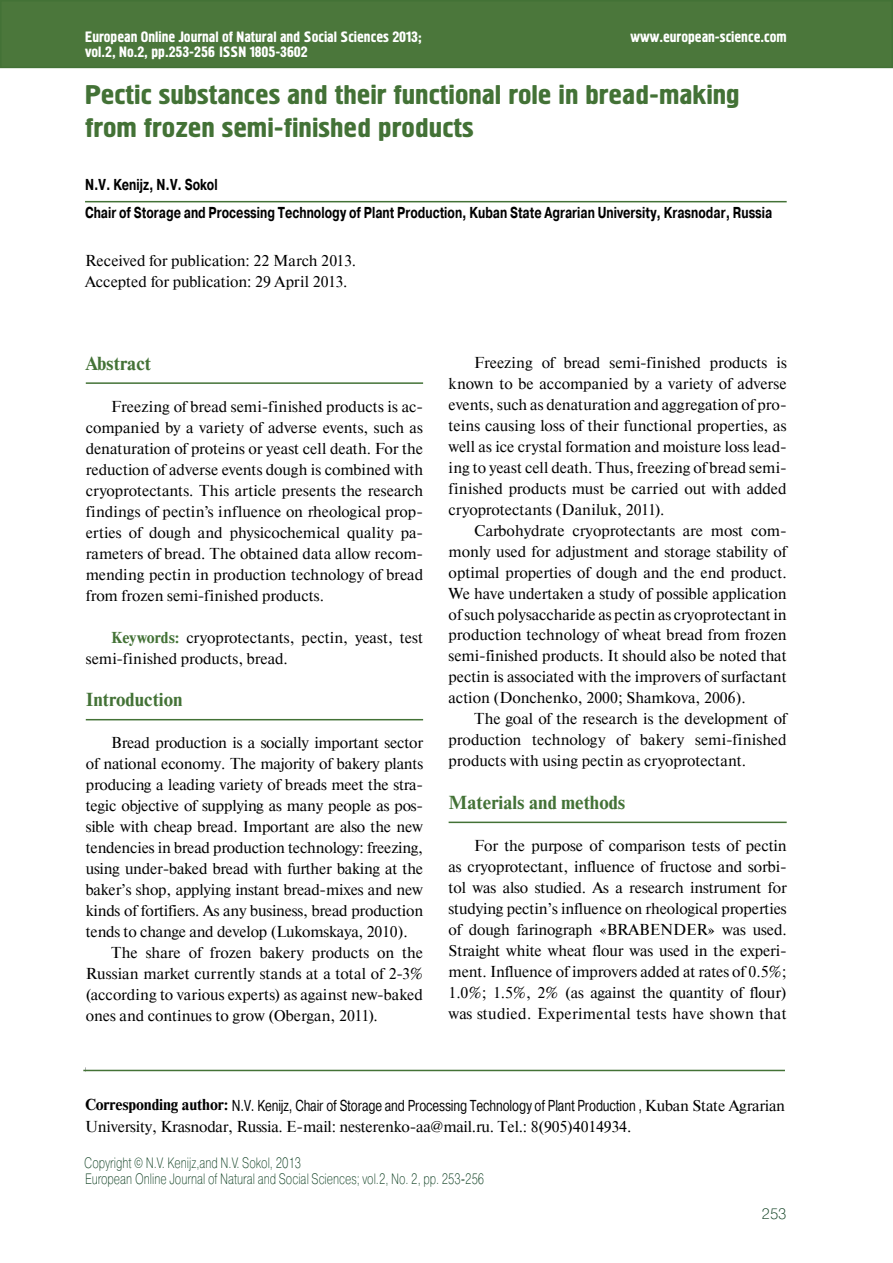
<style>
.page{position:relative;width:893px;height:1263px;background:#fff}
.page>*{position:absolute;margin:0;border:0;box-sizing:border-box;transform-origin:0 0}
.t1{font:27px/32.4px "Hermes C";color:#437236;scale:1.11 1}
.t2{font:700 18.75px "Newton C";color:#437236}
.t3{font:15.75px/21px "Newton C";letter-spacing:-.01em;color:#000;text-align:justify}
.t4{font:700 15.75px/27.5px "Pragmatica C";color:#000;scale:.75 1}
.t5{font:15.75px "Pragmatica C";letter-spacing:-.01em;color:#000;scale:.75 1}
.t6{font:15.75px "Newton C";letter-spacing:.01em;color:#000}
.t7{font:15px/15.6px "Hermes C";color:#fff}
.t8{font:15px "Pragmatica Light C";color:#0d3e20;scale:.75 1}
.t9{font:15px "Pragmatica Light C";color:#0d3e20}
.s1{font-weight:700;color:#437236}
.s2{font-family:"Newton C";font-weight:700}
.s3{font-family:"Newton C"}
</style>
<div class="page">
<div style="left:1px;top:1px;width:891px;height:66px;background:#4b773b"></div>
<div style="left:0;top:0;width:893px;height:68px;border:2px solid #437236"></div>
<hr style="left:83px;top:1070px;width:702px;height:1px;background:#437236">
<hr style="left:85px;top:201px;width:702px;height:1px;background:#437236">
<hr style="left:86px;top:382px;width:337px;height:2px;background:#437236">
<hr style="left:86px;top:719px;width:337px;height:1px;background:#437236">
<hr style="left:449px;top:821px;width:338px;height:2px;background:#437236">
<p class="t7" style="left:85px;top:29px;width:338px">European Online Journal of Natural and Social Sciences 2013; vol.2, No.2, pp.253-256 ISSN 1805-3602</p>
<p class="t7" style="left:630px;top:30px;width:158px">www.european-science.com</p>
<h1 class="t1" style="left:85px;top:80px;width:591px">Pectic substances and their functional role in bread-making from frozen semi-finished products</h1>
<p class="t4" style="left:85px;top:171px;width:918px">N.V. Kenijz, N.V. Sokol<br>Chair of Storage and Processing Technology of Plant Production, Kuban State Agrarian University, Krasnodar, Russia</p>
<p class="t3" style="left:85px;top:250px;width:272px">Received for publication: 22 March 2013.<br>Accepted for publication: 29 April 2013.</p>
<p class="t2" style="left:86px;top:353px;width:67px">Abstract</p>
<p class="t3" style="left:86px;top:396px;width:339px;text-indent:26px">Freezing of bread semi-finished products is ac&shy;companied by a variety of adverse events, such as denaturation of proteins or yeast cell death. For the reduction of adverse events dough is combined with cryoprotectants. This article presents the research findings of pectin’s influence on rheological prop&shy;erties of dough and physicochemical quality pa&shy;rameters of bread. The obtained data allow recom&shy;mending pectin in production technology of bread from frozen semi-finished products.</p>
<p class="t3" style="left:86px;top:627px;width:339px;text-indent:26px"><span class="s1">Keywords:</span> cryoprotectants, pectin, yeast, test semi-finished products, bread.</p>
<p class="t2" style="left:86px;top:689px;width:98px">Introduction</p>
<p class="t3" style="left:111px;top:733px;width:313px">Bread production is a socially important sector</p>
<p class="t3" style="left:86px;top:754px;width:339px">of national economy. The majority of bakery plants</p>
<p class="t3" style="left:86px;top:775px;width:339px">producing a leading variety of breads meet the stra-</p>
<p class="t3" style="left:86px;top:796px;width:339px">tegic objective of supplying as many people as pos-</p>
<p class="t3" style="left:86px;top:817px;width:339px">sible with cheap bread. Important are also the new</p>
<p class="t3" style="left:86px;top:838px;width:339px">tendencies in bread production technology: freezing,</p>
<p class="t3" style="left:86px;top:858px;width:339px">using under-baked bread with further baking at the</p>
<p class="t3" style="left:86px;top:879px;width:339px">baker’s shop, applying instant bread-mixes and new</p>
<p class="t3" style="left:86px;top:900px;width:339px">kinds of fortifiers. As any business, bread production</p>
<p class="t3" style="left:86px;top:921px;width:323px">tends to change and develop (Lukomskaya, 2010).</p>
<p class="t3" style="left:111px;top:942px;width:313px">The share of frozen bakery products on the</p>
<p class="t6" style="left:86px;top:965px;width:339px">Russian market currently stands at a total of 2-3%</p>
<p class="t3" style="left:86px;top:984px;width:339px">(according to various experts) as against new-baked</p>
<p class="t3" style="left:86px;top:1005px;width:294px">ones and continues to grow (Obergan, 2011).</p>
<p class="t3" style="left:449px;top:352px;width:340px;text-indent:26px">Freezing of bread semi-finished products is known to be accompanied by a variety of adverse events, such as denaturation and aggregation of pro&shy;teins causing loss of their functional properties, as well as ice crystal formation and moisture loss lead&shy;ing to yeast cell death. Thus, freezing of bread semi&shy;finished products must be carried out with added cryoprotectants (Daniluk, 2011).</p>
<p class="t3" style="left:449px;top:520px;width:340px;text-indent:26px">Carbohydrate cryoprotectants are most com&shy;monly used for adjustment and storage stability of optimal properties of dough and the end product.<br>We have undertaken a study of possible application of such polysaccharide as pectin as cryoprotectant in production technology of wheat bread from frozen semi-finished products. It should also be noted that pectin is associated with the improvers of surfactant action (Donchenko, 2000; Shamkova, 2006).</p>
<p class="t3" style="left:449px;top:709px;width:340px;text-indent:26px">The goal of the research is the development of production technology of bakery semi-finished products with using pectin as cryoprotectant.</p>
<p class="t2" style="left:449px;top:792px;width:178px">Materials and methods</p>
<p class="t3" style="left:449px;top:835px;width:340px;text-indent:26px">For the purpose of comparison tests of pectin as cryoprotectant, influence of fructose and sorbi&shy;tol was also studied. As a research instrument for studying pectin’s influence on rheological properties of dough farinograph «BRABENDER» was used.<br>Straight white wheat flour was used in the experi&shy;ment. Influence of improvers added at rates of 0.5%; 1.0%; 1.5%, 2% (as against the quantity of flour) was studied. Experimental tests have shown that</p>
<p class="t5" style="left:85px;top:1096px;width:935px"><span class="s2">Corresponding author:</span> N.V. Kenijz, Chair of Storage and Processing Technology of Plant Production , <span class="s3">Kuban State Agrarian</span></p>
<p class="t3" style="left:85px;top:1116px;width:548px">University, Krasnodar, Russia. E-mail: nesterenko-aa@mail.ru. Tel.: 8(905)4014934.</p>
<p class="t8" style="left:84px;top:1154px;width:291px">Copyright © N.V. Kenijz,and N.V. Sokol, 2013</p>
<p class="t8" style="left:85px;top:1170px;width:534px">European Online Journal of Natural and Social Sciences; vol.2, No. 2, pp. 253-256</p>
<p class="t9" style="left:762px;top:1205px;width:27px">253</p>
</div>
